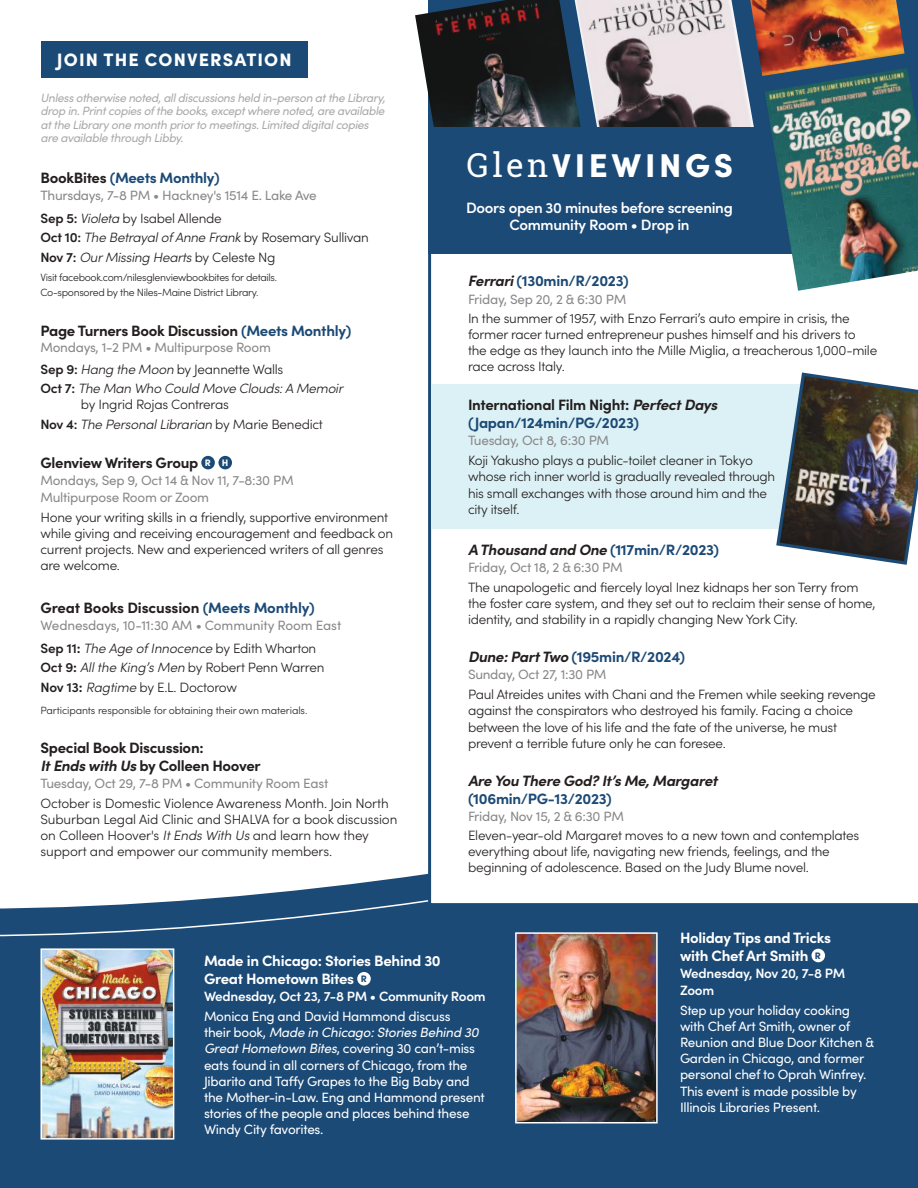
<style>
.page{position:relative;width:918px;height:1188px;background:#fff}
.page>*{position:absolute;margin:0;border:0;box-sizing:border-box;transform-origin:0 0}
.t1{font:900 33px "Sofia Pro";letter-spacing:.11em;color:#fff}
.t2{font:900 18px "Sofia Pro";letter-spacing:.06em;color:#fff}
.t3{font:700 15px/18px "Sofia Pro";letter-spacing:-.02em;color:#241f1f}
.t4{font:700 15px "Sofia Pro";letter-spacing:-.02em;color:#1c4a76}
.t5{font:700 15px/18px "Sofia Pro";letter-spacing:-.02em;color:#fff}
.t6{font:italic 700 15px "Sofia Pro";letter-spacing:-.02em;color:#241f1f}
.t7{font:600 15px/16.5px "Sofia Pro";letter-spacing:-.02em;color:#fff;text-align:center}
.t8{font:300 13.5px/16.2px "Sofia Pro";letter-spacing:-.02em;color:#241f1f}
.t9{font:13.5px/16.2px "Sofia Pro";letter-spacing:-.02em;color:#fff}
.t10{font:13.5px/23px "Sofia Pro";letter-spacing:-.02em;color:#89898b}
.t11{font:italic 300 13.5px/19.5px "Sofia Pro";letter-spacing:-.02em;color:#241f1f}
.t12{font:600 13.5px/17px "Sofia Pro";letter-spacing:-.02em;color:#fff}
.t13{font:italic 12px/13.5px "Sofia Pro";letter-spacing:-.03em;color:#aaaaac}
.t14{font:300 10.5px/15px "Sofia Pro";letter-spacing:-.03em;color:#241f1f}
.t15{font:300 10.5px "Sofia Pro";letter-spacing:-.01em;color:#241f1f}
.s1{color:#241f1f}
.s2{font-weight:600;color:#241f1f}
.s3{font-weight:300;font-style:italic;color:#241f1f}
.s4{font-weight:300;color:#241f1f}
.s5{font-weight:600;font-style:normal}
.s6{font-style:normal}
.s7{color:#1c4a76}
.s8{font-weight:900;font-size:9.45px;color:#fff}
.s9{font-weight:700;color:#241f1f}
.s10{font-weight:600}
.s11{font-weight:700}
.s12{font-style:italic}
.s13{font-family:"Roboto Slab";font-weight:400}
.s14{font-style:italic;color:#241f1f}
.s15{font-style:normal;color:#1c4a76}
.s16{font-weight:900;font-size:9.45px;color:#1c4a76}
</style>
<div class="page">
<div style="left:0;top:873px;width:918px;height:315px;background:#1c4a76"></div>
<svg style="left:428px;top:254px;width:490px;height:652px"></svg>
<div style="left:431px;top:384px;width:435px;height:145px;background:#dcf1f5"></div>
<img style="left:588px;top:0;width:177px;height:127px">
<img style="left:415px;top:0;width:173px;height:127px">
<div style="left:428px;top:127px;width:490px;height:127px;background:#1c4a76"></div>
<div style="left:41px;top:41px;width:267px;height:37px;background:#1c4a76"></div>
<div style="left:201px;top:456px;width:14px;height:13px;background:#1c4a76;border-radius:50%"></div>
<div style="left:218px;top:456px;width:14px;height:13px;background:#1c4a76;border-radius:50%"></div>
<img style="left:43px;top:950px;width:129px;height:188px">
<div style="left:41px;top:948px;width:133px;height:192px;border:1px solid #fff"></div>
<div style="left:812px;top:949px;width:13px;height:13px;background:#fff;border-radius:50%"></div>
<div style="left:357px;top:972px;width:14px;height:14px;background:#fff;border-radius:50%"></div>
<img style="left:518px;top:935px;width:137px;height:186px">
<div style="left:515px;top:932px;width:143px;height:192px;border:2px solid #fff"></div>
<img style="left:765px;top:68px;width:153px;height:223px">
<img style="left:774px;top:371px;width:144px;height:196px">
<img style="left:750px;top:0;width:155px;height:76px">
<h2 class="t2" style="left:57px;top:46px;width:236px">JOIN THE CONVERSATION</h2>
<p class="t13" style="left:40px;top:90px;width:346px">Unless otherwise noted, all discussions held in-person at the Library, drop in. Print copies of the books, except where noted, are available at the Library one month prior to meetings. Limited digital copies are available through Libby.</p>
<p class="t4" style="left:40px;top:166px;width:181px"><span class="s1">BookBites</span> (Meets Monthly)</p>
<p class="t10" style="left:40px;top:183px;width:278px">Thursdays, 7-8 PM • Hackney's 1514 E. Lake Ave<br><span class="s2">Sep 5:</span> <span class="s3">Violeta</span> <span class="s4">by Isabel Allende</span></p>
<p class="t11" style="left:40px;top:227px;width:330px"><span class="s5">Oct 10:</span> The Betrayal of Anne Frank <span class="s6">by Rosemary Sullivan<br></span><span class="s5">Nov 7:</span> Our Missing Hearts <span class="s6">by Celeste Ng</span></p>
<p class="t14" style="left:40px;top:270px;width:238px">Visit facebook.com/nilesglenviewbookbites for details.<br>Co-sponsored by the Niles-Maine District Library.</p>
<p class="t3" style="left:40px;top:320px;width:312px">Page Turners Book Discussion <span class="s7">(Meets Monthly)</span></p>
<p class="t10" style="left:40px;top:335px;width:244px;line-height:21.9px">Mondays, 1-2 PM • Multipurpose Room<br><span class="s2">Sep 9:</span> <span class="s3">Hang the Moon</span> <span class="s4">by Jeannette Walls</span></p>
<p class="t11" style="left:81px;top:380px;width:264px;line-height:16.2px;text-indent:-40px"><span class="s5">Oct 7:</span> The Man Who Could Move Clouds: A Memoir <span class="s6">by Ingrid Rojas Contreras</span></p>
<p class="t11" style="left:40px;top:414px;width:284px"><span class="s5">Nov 4:</span> The Personal Librarian <span class="s6">by Marie Benedict</span></p>
<p class="t3" style="left:40px;top:452px;width:189px">Glenview Writers Group <span class="s8">R H</span></p>
<p class="t10" style="left:40px;top:471px;width:255px;line-height:17px">Mondays, Sep 9, Oct 14 &amp; Nov 11, 7-8:30 PM<br>Multipurpose Room or Zoom</p>
<p class="t8" style="left:40px;top:508px;width:354px">Hone your writing skills in a friendly, supportive environment while giving and receiving encouragement and feedback on current projects. New and experienced writers of all genres are welcome.</p>
<p class="t3" style="left:40px;top:598px;width:276px">Great Books Discussion <span class="s7">(Meets Monthly)</span></p>
<p class="t10" style="left:40px;top:613px;width:302px">Wednesdays, 10-11:30 AM • Community Room East<br><span class="s2">Sep 11</span><span class="s9">:</span> <span class="s3">The Age of Innocence</span> <span class="s4">by Edith Wharton</span></p>
<p class="t8" style="left:40px;top:657px;width:285px;line-height:19.5px"><span class="s10">Oct 9</span><span class="s11">:</span> <span class="s12">All the King’s Men</span> by Robert Penn Warren<br><span class="s10">Nov 13</span><span class="s11">:</span> <span class="s12">Ragtime</span> by E.L. Doctorow</p>
<p class="t15" style="left:40px;top:703px;width:268px">Participants responsible for obtaining their own materials.</p>
<p class="t3" style="left:40px;top:737px;width:222px">Special Book Discussion:<br><span class="s12">It Ends with Us</span> by Colleen Hoover</p>
<p class="t10" style="left:40px;top:771px;width:289px">Tuesday, Oct 29, 7-8 PM • Community Room East</p>
<p class="t8" style="left:40px;top:794px;width:358px">October is Domestic Violence Awareness Month. Join North Suburban Legal Aid Clinic and SHALVA for a book discussion on Colleen Hoover's <span class="s12">It Ends With Us</span> and learn how they support and empower our community members.</p>
<h1 class="t1" style="left:467px;top:140px;width:268px"><span class="s13">Glen</span>VIEWINGS</h1>
<p class="t7" style="left:466px;top:199px;width:268px">Doors open 30 minutes before screening<br>Community Room • Drop in</p>
<p class="t4" style="left:468px;top:269px;width:162px"><span class="s14">Ferrari</span> (130min/R/2023)</p>
<p class="t10" style="left:468px;top:287px;width:160px">Friday, Sep 20, 2 &amp; 6:30 PM</p>
<p class="t8" style="left:468px;top:309px;width:411px">In the summer of 1957, with Enzo Ferrari’s auto empire in crisis, the former racer turned entrepreneur pushes himself and his drivers to the edge as they launch into the Mille Miglia, a treacherous 1,000-mile race across Italy.</p>
<p class="t3" style="left:468px;top:395px;width:251px">International Film Night: <span class="s12">Perfect Days </span><span class="s7">(Japan/124min/PG/2023)</span></p>
<p class="t10" style="left:468px;top:428px;width:143px">Tuesday, Oct 8, 6:30 PM</p>
<p class="t8" style="left:468px;top:451px;width:309px">Koji Yakusho plays a public-toilet cleaner in Tokyo whose rich inner world is gradually revealed through his small exchanges with those around him and the city itself.</p>
<p class="t6" style="left:468px;top:538px;width:253px">A Thousand and One <span class="s15">(117min/R/2023)</span></p>
<p class="t10" style="left:468px;top:555px;width:156px">Friday, Oct 18, 2 &amp; 6:30 PM</p>
<p class="t8" style="left:468px;top:578px;width:409px">The unapologetic and fiercely loyal Inez kidnaps her son Terry from the foster care system, and they set out to reclaim their sense of home, identity, and stability in a rapidly changing New York City.</p>
<p class="t4" style="left:468px;top:646px;width:219px"><span class="s14">Dune: Part Two</span> (195min/R/2024)</p>
<p class="t10" style="left:468px;top:662px;width:140px">Sunday, Oct 27, 1:30 PM</p>
<p class="t8" style="left:468px;top:686px;width:409px">Paul Atreides unites with Chani and the Fremen while seeking revenge against the conspirators who destroyed his family. Facing a choice between the love of his life and the fate of the universe, he must prevent a terrible future only he can foresee.</p>
<p class="t6" style="left:468px;top:769px;width:251px">Are You There God? It’s Me, Margaret</p>
<p class="t4" style="left:468px;top:787px;width:145px">(106min/PG-13/2023)</p>
<p class="t10" style="left:468px;top:804px;width:157px">Friday, Nov 15, 2 &amp; 6:30 PM</p>
<p class="t8" style="left:468px;top:826px;width:393px">Eleven-year-old Margaret moves to a new town and contemplates everything about life, navigating new friends, feelings, and the beginning of adolescence. Based on the Judy Blume novel.</p>
<p class="t5" style="left:204px;top:951px;width:238px">Made in Chicago: Stories Behind 30<br>Great Hometown Bites <span class="s16">R</span></p>
<p class="t12" style="left:204px;top:987px;width:283px">Wednesday, Oct 23, 7-8 PM • Community Room</p>
<p class="t9" style="left:204px;top:1007px;width:282px">Monica Eng and David Hammond discuss<br>their book, <span class="s12">Made in Chicago: Stories Behind 30<br>Great Hometown Bites</span>, covering 30 can’t-miss eats found in all corners of Chicago, from the Jibarito and Taffy Grapes to the Big Baby and the Mother-in-Law. Eng and Hammond present stories of the people and places behind these Windy City favorites.</p>
<p class="t5" style="left:680px;top:927px;width:152px">Holiday Tips and Tricks with Chef Art Smith <span class="s16">R</span></p>
<p class="t12" style="left:680px;top:964px;width:167px">Wednesday, Nov 20, 7-8 PM<br>Zoom</p>
<p class="t9" style="left:680px;top:1001px;width:196px">Step up your holiday cooking with Chef Art Smith, owner of<br>Reunion and Blue Door Kitchen &amp;<br>Garden in Chicago, and former personal chef to Oprah Winfrey.<br>This event is made possible by<br>Illinois Libraries Present.</p>
</div>
